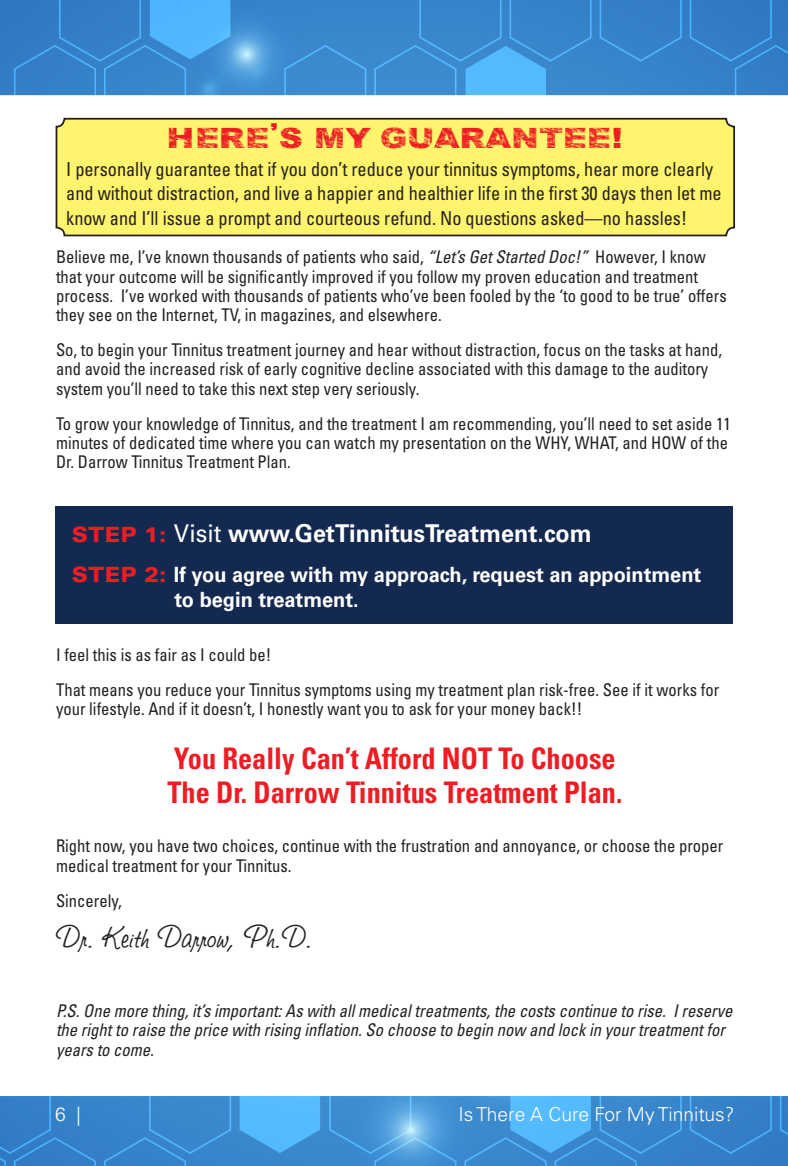
<style>
.page{position:relative;width:788px;height:1166px;background:#fff}
.page>*{position:absolute;margin:0;border:0;box-sizing:border-box;transform-origin:0 0}
.Body{font:36.75px "Studio Script ITC Std";color:#231f20;scale:.95 1}
.Body-2{font:700 condensed 29.75px "Univers LT Std";color:#ee1d23;scale:.95 1}
.Body-3{font:28px "Green Dream";color:#ee1d23;scale:1.5 1}
.Body-4{font:700 24.5px "Univers LT Std";color:#fff;scale:.95 1}
.Body-5{font:700 21px/24.5px "Univers LT Std";color:#fff;scale:.95 1}
.Body-6{font:condensed 19.25px/24.5px "Univers LT Std";color:#231f20;scale:.95 1}
.t1{font:300 19.25px "Univers LT Std";color:#fff}
.Body-7{font:condensed 17.5px/19.2px "Univers LT Std";color:#231f20;scale:.95 1}
.Body-8{font:italic condensed 17.5px/19.2px "Univers LT Std";color:#231f20;scale:.95 1}
.s1{font-family:"Oswald Stencil";font-weight:700}
.s2{font-style:italic}
.s3{font-weight:900;font-stretch:expanded;font-size:21px;color:#ee1d23}
.s4{font-weight:400}
.s5{font-weight:900;font-stretch:expanded;color:#ee1d23}
</style>
<div class="page">
<svg style="left:599px;top:0;width:189px;height:237px"></svg>
<svg style="left:374px;top:0;width:217px;height:118px;background:#5ca1db"></svg>
<svg style="left:0;top:1096px;width:788px;height:70px;background:#3f8fd4"></svg>
<svg style="left:521px;top:68px;width:158px;height:158px"></svg>
<svg style="left:0;top:0;width:366px;height:237px"></svg>
<div style="left:55px;top:506px;width:677px;height:117px;background:#14294f"></div>
<div style="left:56px;top:119px;width:678px;height:116px;background:#fff46d;border-radius:8px"></div>
<div style="left:56px;top:118px;width:679px;height:118px;border:2px solid #231f20;border-radius:8px"></div>
<p class="Body-3" style="left:166px;top:123px;width:306px">HERE<span class="s1">’</span>S MY GUARANTEE!</p>
<p class="Body-6" style="left:66px;top:156px;width:691px">I personally guarantee that if you don’t reduce your tinnitus symptoms, hear more clearly and without distraction, and live a happier and healthier life in the first 30 days then let me know and I’ll issue a prompt and courteous refund. No questions asked—no hassles!</p>
<p class="Body-7" style="left:56px;top:247px;width:707px">Believe me, I’ve known thousands of patients who said, <span class="s2">“Let’s Get Started Doc!”</span> However, I know that your outcome will be significantly improved if you follow my proven education and treatment process. I’ve worked with thousands of patients who’ve been fooled by the ‘to good to be true’ offers they see on the Internet, TV, in magazines, and elsewhere.</p>
<p class="Body-7" style="left:56px;top:340px;width:702px">So, to begin your Tinnitus treatment journey and hear without distraction, focus on the tasks at hand, and avoid the increased risk of early cognitive decline associated with this damage to the auditory system you’ll need to take this next step very seriously.</p>
<p class="Body-7" style="left:56px;top:413px;width:711px">To grow your knowledge of Tinnitus, and the treatment I am recommending, you’ll need to set aside 11 minutes of dedicated time where you can watch my presentation on the WHY, WHAT, and HOW of the<br>Dr. Darrow Tinnitus Treatment Plan.</p>
<p class="Body-4" style="left:72px;top:519px;width:549px"><span class="s3">STEP 1:</span> <span class="s4">Visit</span> www.GetTinnitusTreatment.com</p>
<p class="Body-5" style="left:174px;top:562px;width:556px;text-indent:-103px"><span class="s5">STEP 2:</span> If you agree with my approach, request an appointment to begin treatment.</p>
<p class="Body-7" style="left:56px;top:644px;width:228px">I feel this is as fair as I could be!</p>
<p class="Body-7" style="left:56px;top:679px;width:699px">That means you reduce your Tinnitus symptoms using my treatment plan risk-free. See if it works for your lifestyle. And if it doesn’t, I honestly want you to ask for your money back!!</p>
<p class="Body-2" style="left:174px;top:740px;width:466px">You Really Can’t Afford NOT To Choose</p>
<p class="Body-2" style="left:167px;top:774px;width:480px">The Dr. Darrow Tinnitus Treatment Plan.</p>
<p class="Body-7" style="left:56px;top:836px;width:704px">Right now, you have two choices, continue with the frustration and annoyance, or choose the proper medical treatment for your Tinnitus.</p>
<p class="Body-7" style="left:56px;top:890px;width:71px">Sincerely,</p>
<p class="Body" style="left:56px;top:914px;width:272px">Dr. Keith Darrow, Ph.D.</p>
<p class="Body-8" style="left:56px;top:1001px;width:713px">P.S. One more thing, it’s important: As with all medical treatments, the costs continue to rise. I reserve the right to raise the price with rising inflation. So choose to begin now and lock in your treatment for years to come.</p>
<p class="t1" style="left:55px;top:1102px;width:27px">6 |</p>
<p class="t1" style="left:458px;top:1102px;width:277px">Is There A Cure For My Tinnitus?</p>
</div>
